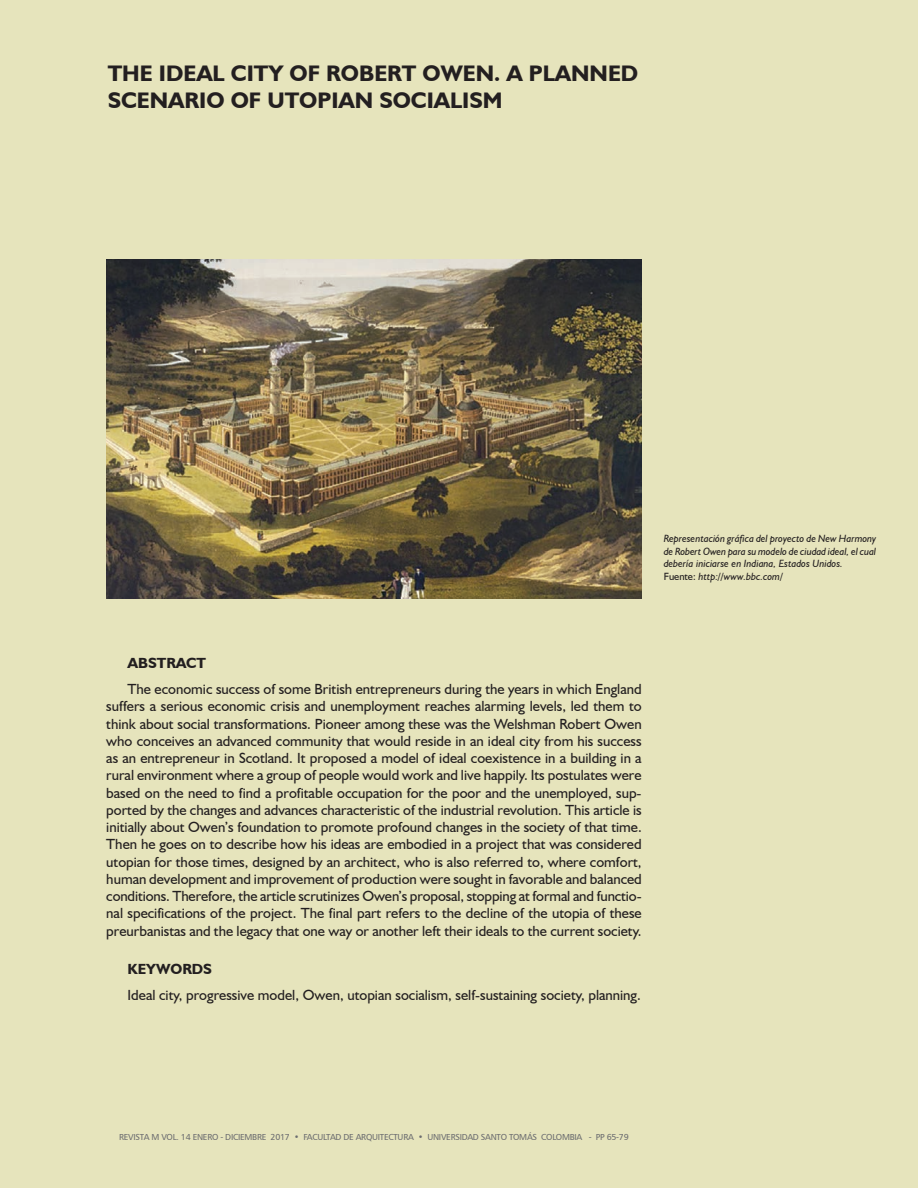
<style>
.page{position:relative;width:918px;height:1188px;background:#fff}
.page>*{position:absolute;margin:0;border:0;box-sizing:border-box;transform-origin:0 0}
.Estilo_T1{font:700 22.5px/27px "Humanist 521 BT";color:#231f20}
.Estilo_texto_resumen{font:14.7px/17.2px "Humanist 521 BT";color:#231f20;text-align:justify}
.Estilo_títulos_resum{font:700 14.7px "Humanist 521 BT";color:#231f20}
.Estilo_Fotos_-_Fuent{font:italic 10.5px/12.6px "Humanist 521 BT";color:#231f20;text-align:justify}
.t1{font:8.7px "Humanist 777 BT Roman B";letter-spacing:-.03em;color:#6c6d70}
.s1{font-style:normal}
</style>
<div class="page">
<div style="left:1px;top:0;width:917px;height:1188px;background:#e6e4bc"></div>
<img style="left:106px;top:259px;width:536px;height:339px">
<p class="Estilo_T1" style="left:108px;top:59px;width:532px">THE IDEAL CITY OF ROBERT OWEN. A PLANNED<br>SCENARIO OF UTOPIAN SOCIALISM</p>
<p class="Estilo_Fotos_-_Fuent" style="left:664px;top:532px;width:214px">Representación gráfica del proyecto de New Harmony de Robert Owen para su modelo de ciudad ideal, el cual debería iniciarse en Indiana, Estados Unidos.</p>
<p class="Estilo_Fotos_-_Fuent" style="left:664px;top:570px;width:121px"><span class="s1">Fuente:</span> http://www.bbc.com/</p>
<p class="Estilo_títulos_resum" style="left:128px;top:654px;width:80px">ABSTRACT</p>
<p class="Estilo_texto_resumen" style="left:106px;top:680px;width:537px;text-indent:21px">The economic success of some British entrepreneurs during the years in which England suffers a serious economic crisis and unemployment reaches alarming levels, led them to think about social transformations. Pioneer among these was the Welshman Robert Owen who conceives an advanced community that would reside in an ideal city from his success as an entrepreneur in Scotland. It proposed a model of ideal coexistence in a building in a rural environment where a group of people would work and live happily. Its postulates were based on the need to find a profitable occupation for the poor and the unemployed, sup&shy;ported by the changes and advances characteristic of the industrial revolution. This article is initially about Owen’s foundation to promote profound changes in the society of that time.<br>Then he goes on to describe how his ideas are embodied in a project that was considered utopian for those times, designed by an architect, who is also referred to, where comfort, human development and improvement of production were sought in favorable and balanced conditions. Therefore, the article scrutinizes Owen’s proposal, stopping at formal and functio&shy;nal specifications of the project. The final part refers to the decline of the utopia of these preurbanistas and the legacy that one way or another left their ideals to the current society.</p>
<p class="Estilo_títulos_resum" style="left:128px;top:960px;width:86px">KEYWORDS</p>
<p class="Estilo_texto_resumen" style="left:128px;top:986px;width:515px">Ideal city, progressive model, Owen, utopian socialism, self-sustaining society, planning.</p>
<p class="t1" style="left:119px;top:1132px;width:511px">REVISTA M VOL. 14 ENERO - DICIEMBRE 2017 • FACULTAD DE ARQUITECTURA • UNIVERSIDAD SANTO TOMÁS COLOMBIA - PP 65-79</p>
</div>
